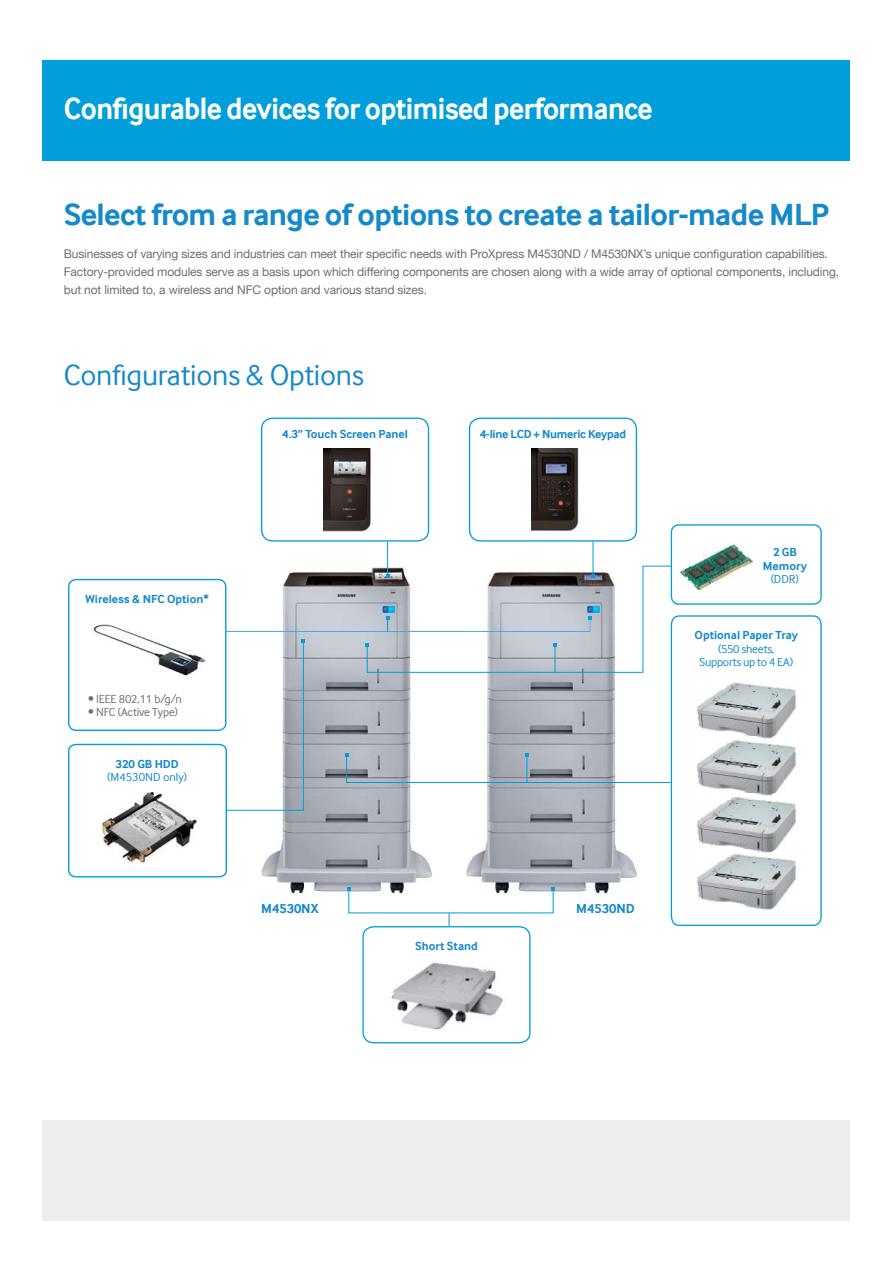
<style>
.page{position:relative;width:893px;height:1263px;background:#fff}
.page>*{position:absolute;margin:0;border:0;box-sizing:border-box;transform-origin:0 0}
.t1{font:700 31.5px "Samsung Inter Face";letter-spacing:-.02em;color:#1689ca}
.t2{font:700 31.5px "Samsung Inter Face";letter-spacing:-.02em;color:#fff;scale:.92 1}
.t3{font:30px "Samsung Inter Face";letter-spacing:-.01em;color:#1689ca}
.t4{font:700 13.5px "Samsung Inter Face";color:#1689ca}
.t5{font:12px/18px "Helvetica Neue LT";letter-spacing:-.01em;color:#6d6e71}
.t6{font:700 12px/13.5px "Samsung Inter Face";color:#1689ca;text-align:center}
.t7{font:12px/13.5px "Samsung Inter Face";letter-spacing:-.02em;color:#1689ca;text-align:center}
.t8{font:12px "Samsung Inter Face";letter-spacing:-.01em;color:#6d6e71}
.t9{font:700 12px "Samsung Inter Face";letter-spacing:-.02em;color:#1689ca}
.t10{font:12px "Samsung Inter Face";color:#1689ca}
</style>
<div class="page">
<img style="left:276px;top:877px;width:155px;height:17px">
<img style="left:481px;top:877px;width:155px;height:18px">
<svg style="left:671px;top:877px;width:151px;height:49px"></svg>
<div style="left:43px;top:1120px;width:807px;height:100px;background:#eceded"></div>
<div style="left:43px;top:60px;width:807px;height:100px;background:#009fdb"></div>
<img style="left:691px;top:877px;width:110px;height:36px">
<svg style="left:68px;top:417px;width:754px;height:460px"></svg>
<img style="left:532px;top:448px;width:49px;height:85px">
<img style="left:323px;top:448px;width:49px;height:87px">
<svg style="left:347px;top:887px;width:208px;height:156px"></svg>
<img style="left:100px;top:787px;width:98px;height:80px">
<h1 class="t2" style="left:64px;top:90px;width:642px">Configurable devices for optimised performance</h1>
<h1 class="t1" style="left:64px;top:196px;width:767px">Select from a range of options to create a tailor-made MLP</h1>
<p class="t5" style="left:64px;top:244px;width:777px">Businesses of varying sizes and industries can meet their specific needs with ProXpress M4530ND / M4530NX’s unique configuration capabilities.<br>Factory-provided modules serve as a basis upon which differing components are chosen along with a wide array of optional components, including, but not limited to, a wireless and NFC option and various stand sizes.</p>
<h2 class="t3" style="left:64px;top:358px;width:302px">Configurations &amp; Options</h2>
<p class="t6" style="left:282px;top:427px;width:127px">4.3” Touch Screen Panel</p>
<p class="t9" style="left:480px;top:427px;width:148px">4-line LCD + Numeric Keypad</p>
<p class="t6" style="left:86px;top:592px;width:125px">Wireless &amp; NFC Option*</p>
<p class="t8" style="left:88px;top:692px;width:95px">• IEEE 802.11 b/g/n</p>
<p class="t8" style="left:88px;top:705px;width:91px">• NFC (Active Type)</p>
<p class="t6" style="left:116px;top:757px;width:65px">320 GB HDD</p>
<p class="t10" style="left:107px;top:770px;width:81px">(M4530ND only)</p>
<p class="t4" style="left:261px;top:900px;width:59px">M4530NX</p>
<p class="t4" style="left:576px;top:900px;width:60px">M4530ND</p>
<p class="t6" style="left:415px;top:939px;width:64px">Short Stand</p>
<p class="t6" style="left:763px;top:545px;width:46px">2 GB<br>Memory</p>
<p class="t7" style="left:771px;top:573px;width:30px">(DDR)</p>
<p class="t6" style="left:695px;top:628px;width:105px">Optional Paper Tray</p>
<p class="t7" style="left:699px;top:642px;width:96px">(550 sheets,<br>Supports up to 4 EA)</p>
</div>
